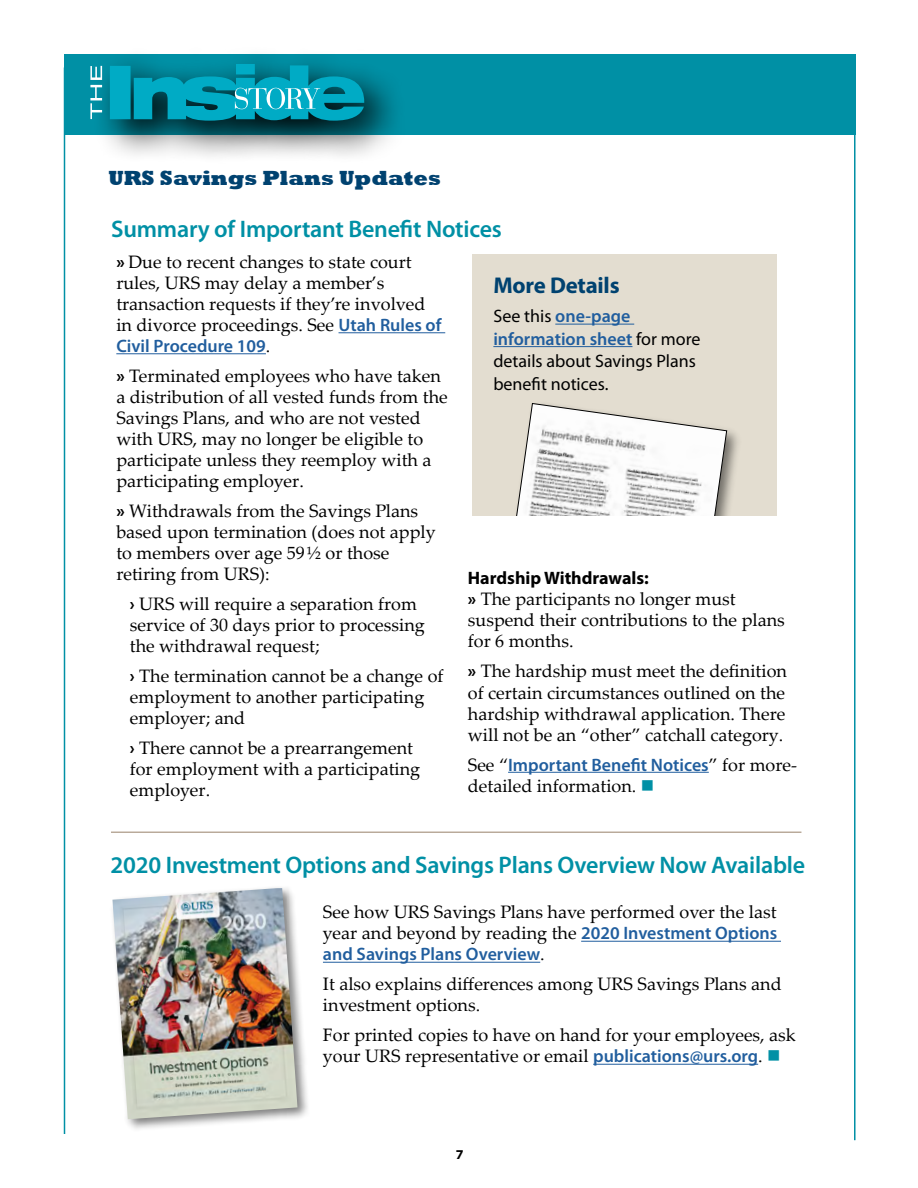
<style>
.page{position:relative;width:918px;height:1188px;background:#fff}
.page>*{position:absolute;margin:0;border:0;box-sizing:border-box;transform-origin:0 0}
.t1{font:600 24px "Myriad Pro";letter-spacing:-.01em;color:#0090a5}
.t2{font:700 22.8px "Myriad Pro";letter-spacing:-.01em;color:#004270}
.t3{font:800 21px "Rockwell";color:#004270}
.t4{font:18px/21px "Palatino Linotype";color:#000}
.t5{font:600 18px "Myriad Pro";color:#215e9e}
.t6{font:18px/22.5px "Myriad Pro";color:#000}
.t7{font:700 18px "Myriad Pro";color:#000}
.t8{font:700 semi-expanded 13.5px "Myriad Pro";color:#000}
.s1{font-family:"Myriad Pro";font-weight:700}
.s2{font-family:"Myriad Pro";font-weight:600;color:#215e9e}
.s3{font-family:"Palatino Linotype";font-weight:400;color:#000}
.s4{font-weight:600;color:#215e9e}
.s5{color:#0090a5}
</style>
<div class="page">
<hr style="left:64px;top:68px;width:1px;height:1066px;background:#0090a5">
<div style="left:64px;top:54px;width:792px;height:81px;background:#0090a5"></div>
<svg style="left:100px;top:61px;width:295px;height:95px"></svg>
<svg style="left:110px;top:64px;width:254px;height:57px;background:#0896ab"></svg>
<svg style="left:90px;top:66px;width:12px;height:53px"></svg>
<hr style="left:854px;top:74px;width:2px;height:1066px;background:#0090a5">
<hr style="left:339px;top:332px;width:106px;height:1px;background:#215e9e">
<hr style="left:116px;top:353px;width:150px;height:1px;background:#215e9e">
<hr style="left:508px;top:772px;width:201px;height:1px;background:#215e9e">
<div style="left:472px;top:254px;width:305px;height:262px;background:#e3ddd0"></div>
<hr style="left:555px;top:324px;width:79px;height:1px;background:#215e9e">
<hr style="left:493px;top:346px;width:139px;height:1px;background:#215e9e">
<hr style="left:111px;top:832px;width:690px;height:1px;background:#98816a">
<div style="left:512px;top:400px;width:230px;height:164px;background:#000;opacity:.5"></div>
<svg style="left:515px;top:403px;width:212px;height:113px"></svg>
<div style="left:472px;top:516px;width:305px;height:48px;background:#fff"></div>
<div style="left:109px;top:885px;width:201px;height:247px;background:#000;opacity:.5"></div>
<img style="left:112px;top:888px;width:185px;height:231px">
<hr style="left:581px;top:941px;width:200px;height:1px;background:#215e9e">
<hr style="left:323px;top:962px;width:217px;height:1px;background:#215e9e">
<hr style="left:593px;top:1064px;width:165px;height:1px;background:#215e9e">
<p class="t3" style="left:108px;top:166px;width:334px">URS Savings Plans Updates</p>
<h1 class="t1" style="left:111px;top:214px;width:392px">Summary of Important Benefit Notices</h1>
<p class="t4" style="left:116px;top:251px;width:327px"><span class="s1">»</span> Due to recent changes to state court rules, URS may delay a member’s transaction requests if they’re involved in divorce proceedings. See <span class="s2">Utah Rules of</span></p>
<p class="t5" style="left:116px;top:335px;width:156px">Civil Procedure 109<span class="s3">.</span></p>
<p class="t4" style="left:116px;top:365px;width:333px"><span class="s1">»</span> Terminated employees who have taken a distribution of all vested funds from the Savings Plans, and who are not vested with URS, may no longer be eligible to participate unless they reemploy with a participating employer.</p>
<p class="t4" style="left:116px;top:500px;width:321px"><span class="s1">»</span> Withdrawals from the Savings Plans based upon termination (does not apply to members over age 59½ or those retiring from URS):</p>
<p class="t4" style="left:130px;top:593px;width:297px"><span class="s1">›</span> URS will require a separation from service of 30 days prior to processing the withdrawal request;</p>
<p class="t4" style="left:130px;top:665px;width:315px"><span class="s1">›</span> The termination cannot be a change of employment to another participating employer; and</p>
<p class="t4" style="left:130px;top:737px;width:292px"><span class="s1">›</span> There cannot be a prearrangement for employment with a participating employer.</p>
<p class="t2" style="left:493px;top:270px;width:128px">More Details</p>
<p class="t6" style="left:493px;top:305px;width:209px">See this <span class="s4">one-page information sheet</span> for more details about Savings Plans benefit notices.</p>
<p class="t7" style="left:468px;top:567px;width:183px">Hardship Withdrawals:</p>
<p class="t4" style="left:468px;top:588px;width:319px"><span class="s1">»</span> The participants no longer must suspend their contributions to the plans for 6 months.</p>
<p class="t4" style="left:468px;top:660px;width:321px;text-align:justify"><span class="s1">»</span> The hardship must meet the definition of certain circumstances outlined on the hardship withdrawal application. There will not be an “other” catchall category.</p>
<p class="t5" style="left:468px;top:753px;width:331px"><span class="s3">See “</span>Important Benefit Notices<span class="s3">” for more-</span></p>
<p class="t4" style="left:468px;top:774px;width:188px">detailed information. <span class="s5">■</span></p>
<h1 class="t1" style="left:111px;top:850px;width:696px">2020 Investment Options and Savings Plans Overview Now Available</h1>
<p class="t4" style="left:323px;top:901px;width:456px">See how URS Savings Plans have performed over the last year and beyond by reading the <span class="s2">2020 Investment Options</span></p>
<p class="t5" style="left:323px;top:943px;width:223px">and Savings Plans Overview<span class="s3">.</span></p>
<p class="t4" style="left:323px;top:973px;width:460px">It also explains differences among URS Savings Plans and investment options.</p>
<p class="t4" style="left:323px;top:1024px;width:474px">For printed copies to have on hand for your employees, ask your URS representative or email <span class="s2">publications@urs.org</span>. <span class="s5">■</span></p>
<p class="t8" style="left:456px;top:1147px;width:9px">7</p>
</div>
